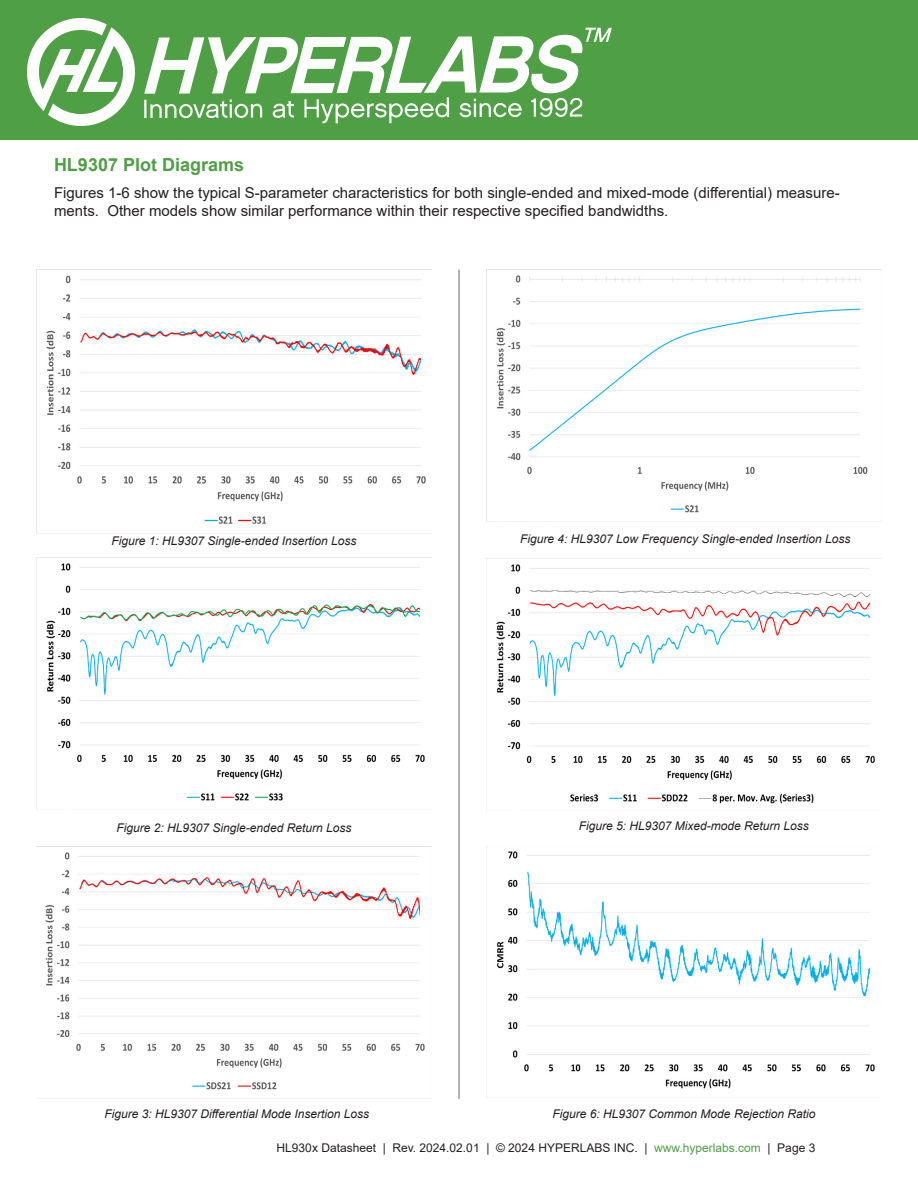
<style>
.page{position:relative;width:918px;height:1188px;background:#fff}
.page>*{position:absolute;margin:0;border:0;box-sizing:border-box;transform-origin:0 0}
.DS_Par_Content{font:700 18px "Arial";color:#4f9e45}
.DS_Par_Content-2{font:15px/18px "Arial";color:#231f20}
.DS_Par_Caption{font:italic 12px "Arial";color:#231f20}
.t1{font:12px "Arial";color:#231f20}
.s1{color:#4f9e45}
</style>
<div class="page">
<div style="left:0;top:0;width:918px;height:140px;background:#4f9f45"></div>
<svg style="left:27px;top:18px;width:108px;height:108px"></svg>
<svg style="left:144px;top:28px;width:468px;height:96px"></svg>
<img style="left:486px;top:270px;width:396px;height:252px">
<img style="left:36px;top:270px;width:396px;height:264px">
<img style="left:36px;top:852px;width:396px;height:247px">
<img style="left:486px;top:846px;width:389px;height:252px">
<hr style="left:458px;top:270px;width:2px;height:829px;background:#989999">
<img style="left:36px;top:558px;width:389px;height:252px">
<img style="left:486px;top:559px;width:389px;height:252px">
<p class="DS_Par_Content" style="left:54px;top:152px;width:192px">HL9307 Plot Diagrams</p>
<p class="DS_Par_Content-2" style="left:54px;top:183px;width:787px">Figures 1-6 show the typical S-parameter characteristics for both single-ended and mixed-mode (differential) measure&shy;ments. Other models show similar performance within their respective specified bandwidths.</p>
<p class="DS_Par_Caption" style="left:112px;top:533px;width:246px">Figure 1: HL9307 Single-ended Insertion Loss</p>
<p class="DS_Par_Caption" style="left:520px;top:531px;width:332px">Figure 4: HL9307 Low Frequency Single-ended Insertion Loss</p>
<p class="DS_Par_Caption" style="left:117px;top:820px;width:236px">Figure 2: HL9307 Single-ended Return Loss</p>
<p class="DS_Par_Caption" style="left:105px;top:1106px;width:266px">Figure 3: HL9307 Differential Mode Insertion Loss</p>
<p class="DS_Par_Caption" style="left:579px;top:818px;width:232px">Figure 5: HL9307 Mixed-mode Return Loss</p>
<p class="DS_Par_Caption" style="left:553px;top:1106px;width:264px">Figure 6: HL9307 Common Mode Rejection Ratio</p>
<p class="t1" style="left:277px;top:1139px;width:540px">HL930x Datasheet | Rev. 2024.02.01 | © 2024 HYPERLABS INC. | <span class="s1">www.hyperlabs.com</span> | Page 3</p>
</div>
